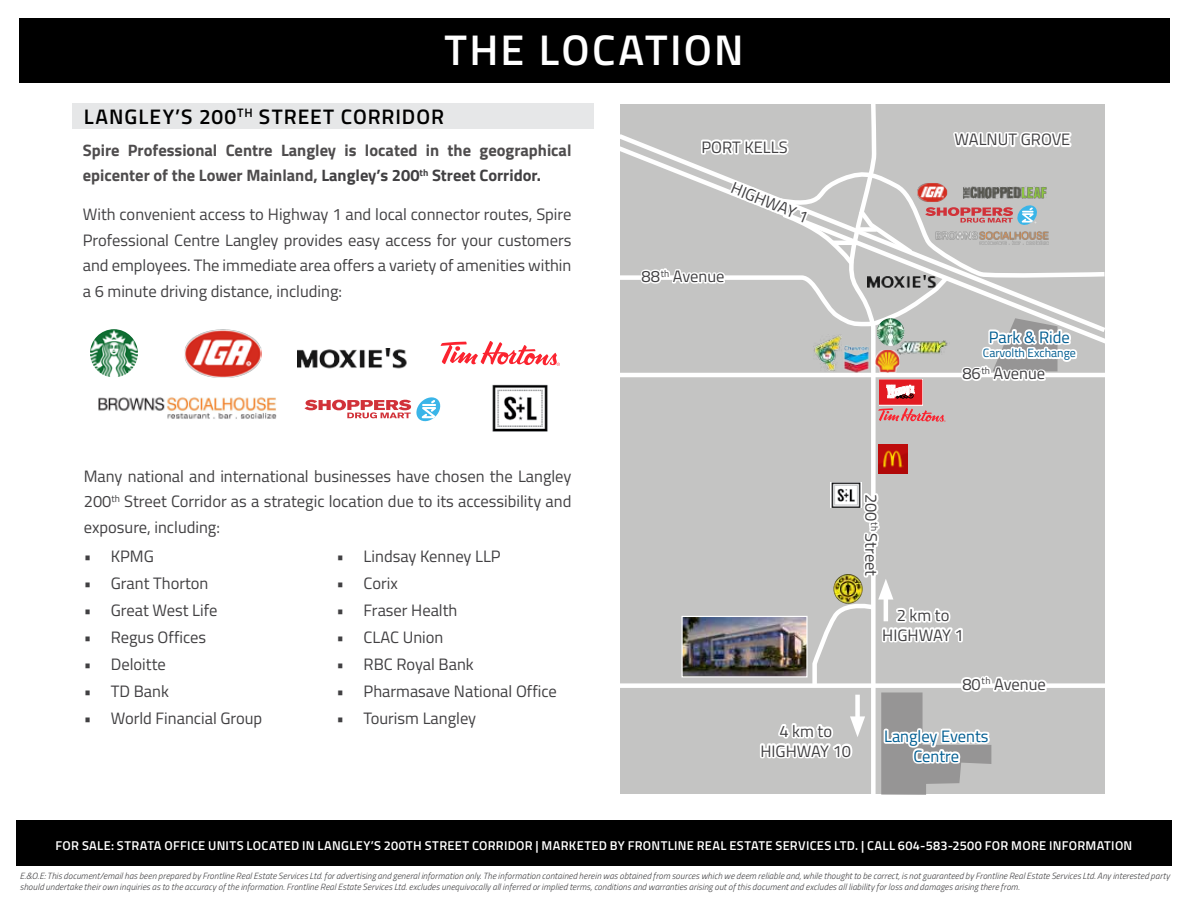
<style>
.page{position:relative;width:1188px;height:918px;background:#fff}
.page>*{position:absolute;margin:0;border:0;box-sizing:border-box;transform-origin:0 0}
.t1{font:600 42.9px "Titillium Web";letter-spacing:.055em;color:#fff}
.t2{font:600 21px "Titillium Web";letter-spacing:.045em;color:#000}
.t3{font:16.5px/25.5px "Titillium Web";color:#414042;text-align:justify}
.t4{font:700 16.5px/25.5px "Titillium Web";color:#4e4c4d}
.t5{font:16.5px/19.8px "Titillium Web";color:#005d91;text-align:center}
.t6{font:600 12.75px "Titillium Web";letter-spacing:.025em;color:#fff}
.t7{font:12px "Titillium Web";color:#005d91}
.t8{font:italic 300 9px/10.8px "Titillium Web";letter-spacing:.015em;color:#414042}
.s1{color:#414042}
</style>
<div class="page">
<div style="left:20px;top:18px;width:1150px;height:65px;background:#000"></div>
<div style="left:16px;top:821px;width:1156px;height:45px;background:#000"></div>
<div style="left:72px;top:104px;width:522px;height:25px;background:#e6e7e8"></div>
<img style="left:492px;top:384px;width:56px;height:48px">
<img style="left:98px;top:397px;width:179px;height:22px">
<img style="left:298px;top:349px;width:109px;height:20px">
<img style="left:90px;top:329px;width:48px;height:48px;border-radius:24px">
<svg style="left:441px;top:341px;width:119px;height:25px"></svg>
<svg style="left:304px;top:397px;width:137px;height:25px"></svg>
<img style="left:185px;top:329px;width:77px;height:49px">
<svg style="left:620px;top:104px;width:485px;height:691px;background:#c7c7c6"></svg>
<img style="left:962px;top:186px;width:84px;height:13px">
<img style="left:875px;top:350px;width:24px;height:23px">
<img style="left:683px;top:618px;width:123px;height:58px">
<div style="left:681px;top:616px;width:127px;height:62px;border:1px solid #fff"></div>
<h1 class="t1" style="left:444px;top:18px;width:301px">THE LOCATION</h1>
<p class="t2" style="left:84px;top:101px;width:362px">LANGLEY’S 200<sup>TH</sup> STREET CORRIDOR</p>
<p class="t4" style="left:83px;top:137px;width:490px">Spire Professional Centre Langley is located in the geographical epicenter of the Lower Mainland, <span class="s1">Langley’s 200</span><sup>th</sup> <span class="s1">Street Corridor.</span></p>
<p class="t3" style="left:83px;top:201px;width:490px">With convenient access to Highway 1 and local connector routes, Spire Professional Centre Langley provides easy access for your customers and employees. The immediate area offers a variety of amenities within a 6 minute driving distance, including:</p>
<p class="t3" style="left:84px;top:463px;width:489px">Many national and international businesses have chosen the Langley 200<sup>th</sup> Street Corridor as a strategic location due to its accessibility and exposure, including:</p>
<p class="t3" style="left:84px;top:543px;width:72px">• KPMG</p>
<p class="t3" style="left:84px;top:570px;width:126px">• Grant Thorton</p>
<p class="t3" style="left:84px;top:597px;width:135px">• Great West Life</p>
<p class="t3" style="left:84px;top:624px;width:124px">• Regus Offices</p>
<p class="t3" style="left:84px;top:651px;width:84px">• Deloitte</p>
<p class="t3" style="left:84px;top:678px;width:87px">• TD Bank</p>
<p class="t3" style="left:84px;top:705px;width:180px">• World Financial Group</p>
<p class="t3" style="left:337px;top:543px;width:166px">• Lindsay Kenney LLP</p>
<p class="t3" style="left:337px;top:570px;width:63px">• Corix</p>
<p class="t3" style="left:337px;top:597px;width:122px">• Fraser Health</p>
<p class="t3" style="left:337px;top:624px;width:108px">• CLAC Union</p>
<p class="t3" style="left:337px;top:651px;width:139px">• RBC Royal Bank</p>
<p class="t3" style="left:337px;top:678px;width:222px">• Pharmasave National Office</p>
<p class="t3" style="left:337px;top:705px;width:141px">• Tourism Langley</p>
<p class="t3" style="left:701px;top:133px;width:88px">PORT KELLS</p>
<p class="t3" style="left:737px;top:175px;width:83px;rotate:22deg">HIGHWAY 1</p>
<p class="t3" style="left:642px;top:263px;width:84px">88<sup>th</sup> Avenue</p>
<p class="t3" style="left:955px;top:126px;width:117px">WALNUT GROVE</p>
<p class="t5" style="left:989px;top:326px;width:83px">Park &amp; Ride</p>
<p class="t7" style="left:983px;top:344px;width:95px">Carvolth Exchange</p>
<p class="t3" style="left:962px;top:360px;width:84px">86<sup>th</sup> Avenue</p>
<p class="t3" style="left:760px;top:720px;width:92px;line-height:19.8px;text-align:center">4 km to<br>HIGHWAY 10</p>
<p class="t3" style="left:885px;top:494px;width:84px;rotate:90deg">200<sup>th</sup> Street</p>
<p class="t3" style="left:882px;top:604px;width:83px;line-height:19.8px;text-align:center">2 km to<br>HIGHWAY 1</p>
<p class="t3" style="left:962px;top:671px;width:85px">80<sup>th</sup> Avenue</p>
<p class="t5" style="left:884px;top:725px;width:106px">Langley Events<br>Centre</p>
<p class="t6" style="left:56px;top:836px;width:1078px">FOR SALE: STRATA OFFICE UNITS LOCATED IN LANGLEY’S 200TH STREET CORRIDOR | MARKETED BY FRONTLINE REAL ESTATE SERVICES LTD. | CALL 604-583-2500 FOR MORE INFORMATION</p>
<p class="t8" style="left:20px;top:870px;width:1152px">E.&amp;O.E: This document/email has been prepared by Frontline Real Estate Services Ltd. for advertising and general information only. The information contained herein was obtained from sources which we deem reliable and, while thought to be correct, is not guaranteed by Frontline Real Estate Services Ltd. Any interested party should undertake their own inquiries as to the accuracy of the information. Frontline Real Estate Services Ltd. excludes unequivocally all inferred or implied terms, conditions and warranties arising out of this document and excludes all liability for loss and damages arising there from.</p>
</div>
